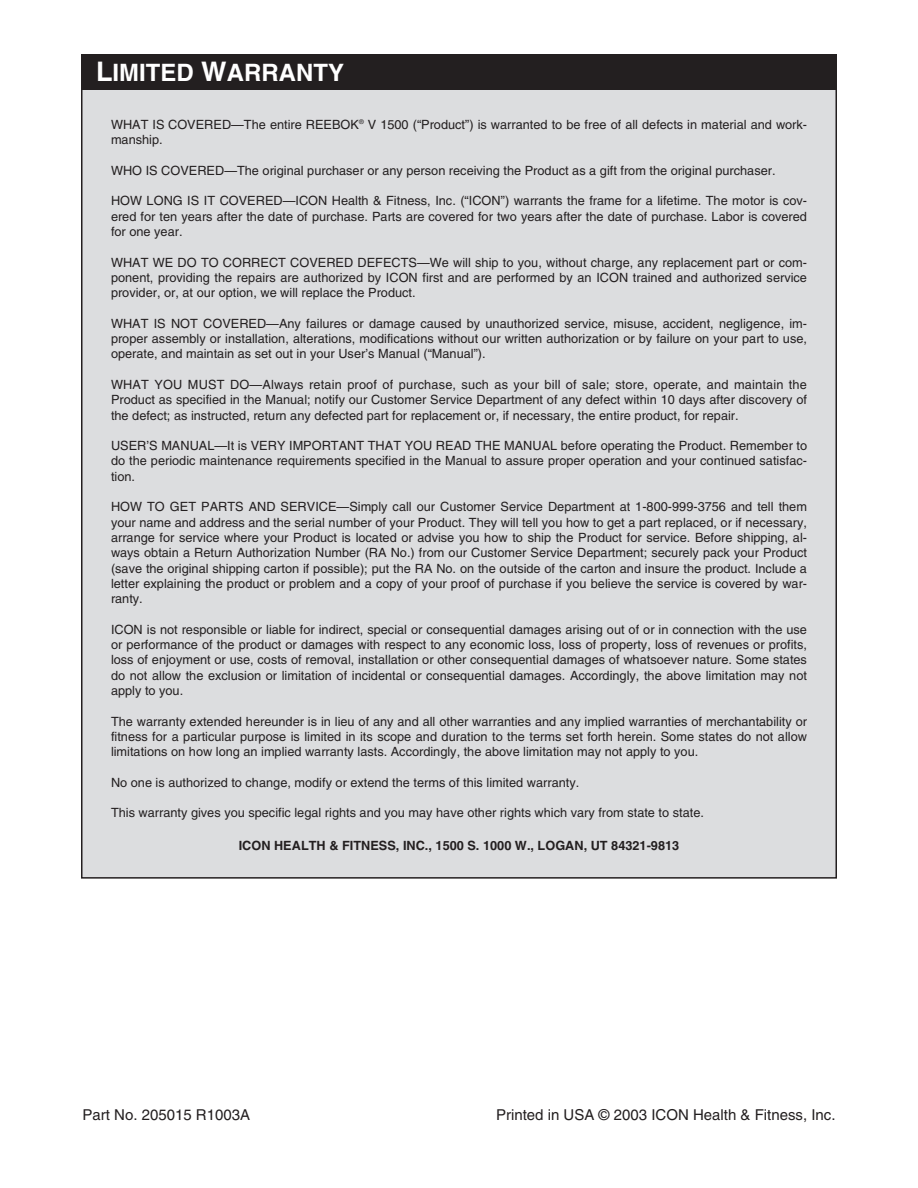
<style>
.page{position:relative;width:918px;height:1188px;background:#fff}
.page>*{position:absolute;margin:0;border:0;box-sizing:border-box;transform-origin:0 0}
.t1{font:700 24px "Helvetica";color:#fff}
.t2{font:15px "Helvetica";color:#231f20}
.t3{font:12.75px/15.3px "Helvetica";color:#231f20;text-align:justify}
.t4{font:700 12.75px "Helvetica";color:#231f20}
.s1{font-size:27px}
</style>
<div class="page">
<div style="left:82px;top:57px;width:754px;height:821px;background:#dcdddf"></div>
<div style="left:81px;top:54px;width:756px;height:36px;background:#231f20"></div>
<h1 class="t1" style="left:96px;top:63px;width:250px"><span class="s1">L</span>IMITED <span class="s1">W</span>ARRANTY</h1>
<p class="t3" style="left:111px;top:118px;width:698px">WHAT IS COVERED—The entire REEBOK<sup>®</sup> V 1500 (“Product”) is warranted to be free of all defects in material and work&shy;manship.</p>
<p class="t3" style="left:111px;top:164px;width:666px">WHO IS COVERED—The original purchaser or any person receiving the Product as a gift from the original purchaser.</p>
<p class="t3" style="left:111px;top:194px;width:698px">HOW LONG IS IT COVERED—ICON Health &amp; Fitness, Inc. (“ICON”) warrants the frame for a lifetime. The motor is cov&shy;ered for ten years after the date of purchase. Parts are covered for two years after the date of purchase. Labor is covered for one year.</p>
<p class="t3" style="left:111px;top:256px;width:698px">WHAT WE DO TO CORRECT COVERED DEFECTS—We will ship to you, without charge, any replacement part or com&shy;ponent, providing the repairs are authorized by ICON first and are performed by an ICON trained and authorized service provider, or, at our option, we will replace the Product.</p>
<p class="t3" style="left:111px;top:317px;width:698px">WHAT IS NOT COVERED—Any failures or damage caused by unauthorized service, misuse, accident, negligence, im&shy;proper assembly or installation, alterations, modifications without our written authorization or by failure on your part to use, operate, and maintain as set out in your User’s Manual (“Manual”).</p>
<p class="t3" style="left:111px;top:378px;width:698px">WHAT YOU MUST DO—Always retain proof of purchase, such as your bill of sale; store, operate, and maintain the Product as specified in the Manual; notify our Customer Service Department of any defect within 10 days after discovery of the defect; as instructed, return any defected part for replacement or, if necessary, the entire product, for repair.</p>
<p class="t3" style="left:111px;top:439px;width:698px">USER’S MANUAL—It is VERY IMPORTANT THAT YOU READ THE MANUAL before operating the Product. Remember to do the periodic maintenance requirements specified in the Manual to assure proper operation and your continued satisfac&shy;tion.</p>
<p class="t3" style="left:111px;top:500px;width:698px">HOW TO GET PARTS AND SERVICE—Simply call our Customer Service Department at 1-800-999-3756 and tell them your name and address and the serial number of your Product. They will tell you how to get a part replaced, or if necessary, arrange for service where your Product is located or advise you how to ship the Product for service. Before shipping, al&shy;ways obtain a Return Authorization Number (RA No.) from our Customer Service Department; securely pack your Product (save the original shipping carton if possible); put the RA No. on the outside of the carton and insure the product. Include a letter explaining the product or problem and a copy of your proof of purchase if you believe the service is covered by war&shy;ranty.</p>
<p class="t3" style="left:111px;top:623px;width:698px">ICON is not responsible or liable for indirect, special or consequential damages arising out of or in connection with the use or performance of the product or damages with respect to any economic loss, loss of property, loss of revenues or profits, loss of enjoyment or use, costs of removal, installation or other consequential damages of whatsoever nature. Some states do not allow the exclusion or limitation of incidental or consequential damages. Accordingly, the above limitation may not apply to you.</p>
<p class="t3" style="left:111px;top:715px;width:698px">The warranty extended hereunder is in lieu of any and all other warranties and any implied warranties of merchantability or fitness for a particular purpose is limited in its scope and duration to the terms set forth herein. Some states do not allow limitations on how long an implied warranty lasts. Accordingly, the above limitation may not apply to you.</p>
<p class="t3" style="left:111px;top:776px;width:470px">No one is authorized to change, modify or extend the terms of this limited warranty.</p>
<p class="t3" style="left:111px;top:806px;width:594px">This warranty gives you specific legal rights and you may have other rights which vary from state to state.</p>
<p class="t4" style="left:239px;top:841px;width:442px">ICON HEALTH &amp; FITNESS, INC., 1500 S. 1000 W., LOGAN, UT 84321-9813</p>
<p class="t2" style="left:82px;top:1109px;width:169px">Part No. 205015 R1003A</p>
<p class="t2" style="left:496px;top:1109px;width:341px">Printed in USA © 2003 ICON Health &amp; Fitness, Inc.</p>
</div>
